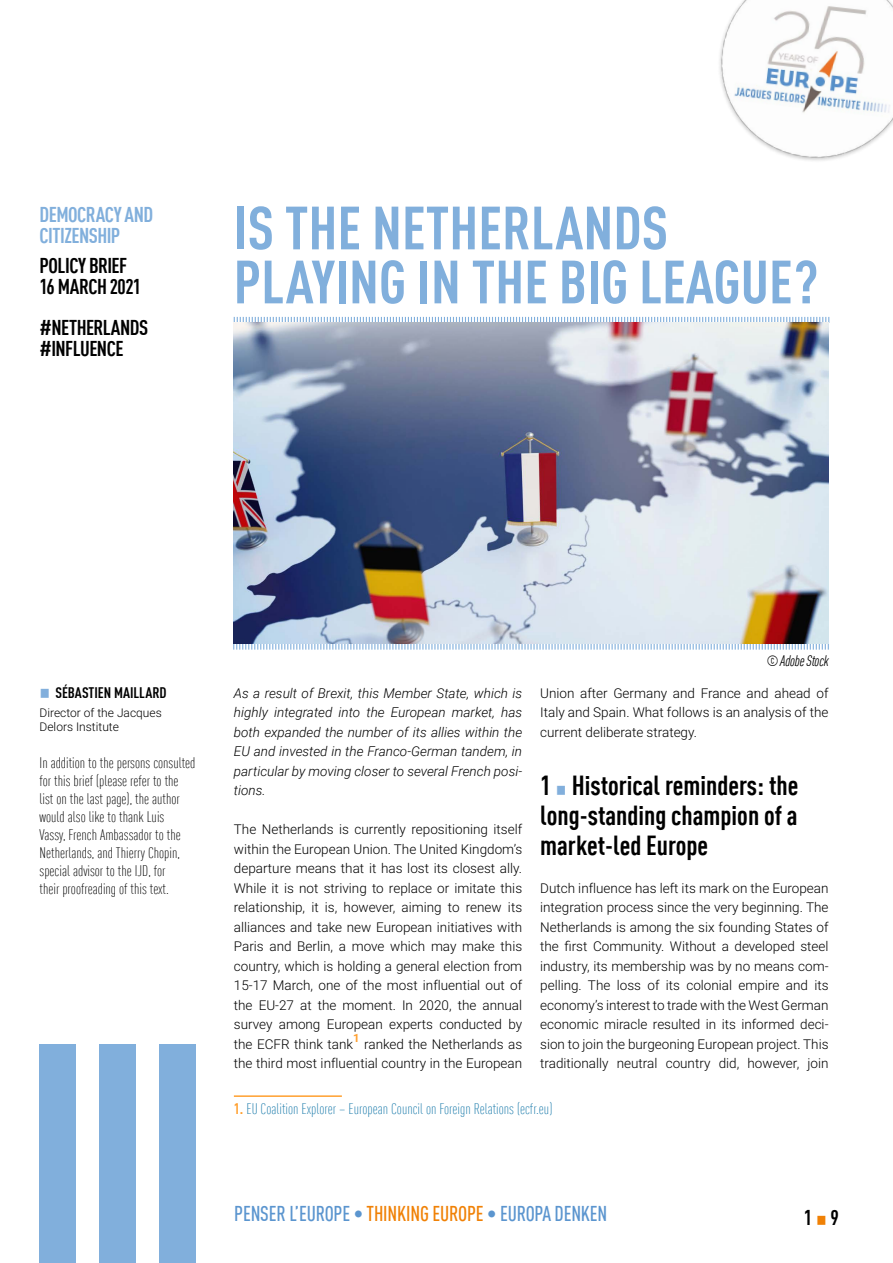
<style>
.page{position:relative;width:893px;height:1263px;background:#fff}
.page>*{position:absolute;margin:0;border:0;box-sizing:border-box;transform-origin:0 0}
.t1{font:700 condensed 60px/54px "DIN Offc Pro";color:#81afdc}
.t2{font:700 condensed 27px/30px "DIN Offc Pro";color:#000;text-align:justify}
.t3{font:700 condensed 21px/21px "DIN Offc Pro";letter-spacing:-.025em;color:#000}
.t4{font:500 condensed 21px "DIN Offc Pro";letter-spacing:-.01em;color:#5b95cf}
.t5{font:700 condensed 21px/21px "DIN Offc Pro";letter-spacing:-.025em;color:#81afdc}
.t6{font:300 condensed 15px/18px "DIN Offc Pro";color:#000}
.t7{font:300 condensed 15px "DIN Offc Pro";color:#1b7bab}
.t8{font:700 condensed 15px "DIN Offc Pro";color:#000}
.t9{font:italic condensed 15px "DIN Offc Pro";letter-spacing:-.015em;color:#000}
.t10{font:300 13.5px/19.5px "Roboto";color:#000;text-align:justify}
.t11{font:italic 300 13.5px/19.5px "Roboto";color:#000;text-align:justify}
.t12{font:300 12px/14.4px "Roboto";color:#000}
.t13{font:700 11.4px "Roboto";color:#ffa02f}
.s1{font-family:"DejaVu Serif Condensed";font-weight:400;font-stretch:normal;font-size:18px;color:#82afdc}
.s2{font-weight:700;color:#ffa02f}
.s3{color:#f08106}
.s4{font-family:"DejaVu Serif Condensed";font-weight:400;font-stretch:normal;font-size:18px;color:#f08106}
</style>
<div class="page">
<div style="left:160px;top:1044px;width:36px;height:219px;background:#81afdc"></div>
<div style="left:100px;top:1044px;width:36px;height:219px;background:#81afdc"></div>
<div style="left:40px;top:1044px;width:36px;height:219px;background:#81afdc"></div>
<img style="left:719px;top:0;width:174px;height:161px">
<hr style="left:234px;top:1095px;width:108px;height:2px;background:#ffa02f">
<svg style="left:234px;top:317px;width:595px;height:6px"></svg>
<svg style="left:233px;top:644px;width:596px;height:6px"></svg>
<img style="left:234px;top:323px;width:595px;height:320px">
<h3 class="t5" style="left:40px;top:202px;width:115px">DEMOCRACY AND<br>CITIZENSHIP</h3>
<h3 class="t3" style="left:40px;top:252px;width:103px">POLICY BRIEF<br>16 MARCH 2021</h3>
<h3 class="t3" style="left:40px;top:315px;width:110px">#NETHERLANDS #INFLUENCE</h3>
<h1 class="t1" style="left:234px;top:195px;width:586px">IS THE NETHERLANDS<br>PLAYING IN THE BIG LEAGUE?</h1>
<p class="t8" style="left:40px;top:681px;width:129px"><span class="s1">▪</span> SÉBASTIEN MAILLARD</p>
<p class="t12" style="left:40px;top:705px;width:124px">Director of the Jacques<br>Delors Institute</p>
<p class="t6" style="left:40px;top:752px;width:157px">In addition to the persons consulted for this brief (please refer to the list on the last page), the author would also like to thank Luis<br>Vassy, French Ambassador to the<br>Netherlands, and Thierry Chopin, special advisor to the IJD, for<br>their proofreading of this text.</p>
<p class="t9" style="left:766px;top:650px;width:64px">© Adobe Stock</p>
<p class="t11" style="left:234px;top:682px;width:290px">As a result of Brexit, this Member State, which is highly integrated into the European market, has both expanded the number of its allies within the EU and invested in the Franco-German tandem, in particular by moving closer to several French posi&shy;tions.</p>
<p class="t10" style="left:234px;top:819px;width:290px">The Netherlands is currently repositioning itself within the European Union. The United Kingdom’s departure means that it has lost its closest ally.<br>While it is not striving to replace or imitate this relationship, it is, however, aiming to renew its alliances and take new European initiatives with Paris and Berlin, a move which may make this country, which is holding a general election from 15-17 March, one of the most influential out of the EU-27 at the moment. In 2020, the annual survey among European experts conducted by the ECFR think tank</p>
<p class="t10" style="left:540px;top:682px;width:290px">Union after Germany and France and ahead of Italy and Spain. What follows is an analysis of the current deliberate strategy.</p>
<h2 class="t2" style="left:540px;top:768px;width:260px">1 <span class="s1">▪</span> Historical reminders: the long-standing champion of a market-led Europe</h2>
<p class="t10" style="left:540px;top:877px;width:290px">Dutch influence has left its mark on the European integration process since the very beginning. The Netherlands is among the six founding States of the first Community. Without a developed steel industry, its membership was by no means com&shy;pelling. The loss of its colonial empire and its economy’s interest to trade with the West German economic miracle resulted in its informed deci&shy;sion to join the burgeoning European project. This traditionally neutral country did, however, join</p>
<p class="t13" style="left:353px;top:1030px;width:8px">1</p>
<p class="t10" style="left:234px;top:1033px;width:290px;text-align:right">ranked the Netherlands as<br>the third most influential country in the European</p>
<p class="t7" style="left:234px;top:1098px;width:320px"><span class="s2">1.</span> EU Coalition Explorer – European Council on Foreign Relations (ecfr.eu)</p>
<h3 class="t4" style="left:234px;top:1198px;width:375px">PENSER L’EUROPE • <span class="s3">THINKING EUROPE</span> • EUROPA DENKEN</h3>
<h3 class="t3" style="left:804px;top:1205px;width:37px">1 <span class="s4">▪</span> 9</h3>
</div>
